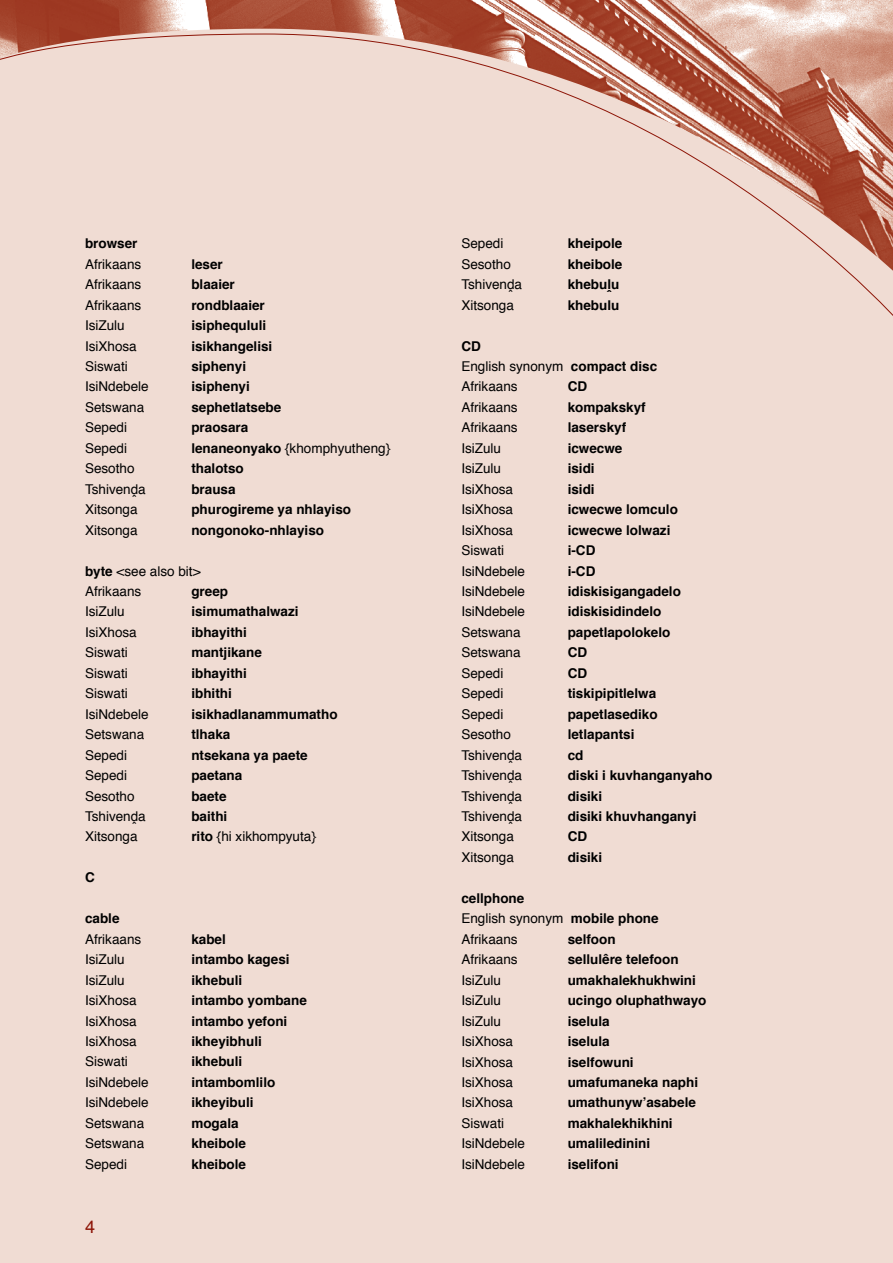
<style>
.page{position:relative;width:893px;height:1263px;background:#fff}
.page>*{position:absolute;margin:0;border:0;box-sizing:border-box;transform-origin:0 0}
.t1{font:18px "Helvetica";color:#8d1507}
.t2{font:700 13.5px "Helvetica";color:#000}
.t3{font:13.5px/20.4px "Helvetica";color:#000}
.s1{font-weight:700}
</style>
<div class="page">
<img style="left:0;top:0;width:893px;height:29px">
<div style="left:0;top:33px;width:893px;height:1230px;background:#f0dcd3"></div>
<p class="t2" style="left:85px;top:233px;width:54px">browser</p>
<p class="t3" style="left:85px;top:254px;width:58px">Afrikaans</p>
<p class="t2" style="left:191px;top:253px;width:33px">leser</p>
<p class="t3" style="left:85px;top:275px;width:58px">Afrikaans</p>
<p class="t2" style="left:191px;top:273px;width:45px">blaaier</p>
<p class="t3" style="left:85px;top:295px;width:58px">Afrikaans</p>
<p class="t2" style="left:191px;top:294px;width:75px">rondblaaier</p>
<p class="t3" style="left:85px;top:316px;width:41px">IsiZulu</p>
<p class="t2" style="left:191px;top:314px;width:77px">isiphequluli</p>
<p class="t3" style="left:85px;top:336px;width:53px">IsiXhosa</p>
<p class="t2" style="left:191px;top:335px;width:83px">isikhangelisi</p>
<p class="t3" style="left:85px;top:356px;width:44px">Siswati</p>
<p class="t2" style="left:191px;top:355px;width:56px">siphenyi</p>
<p class="t3" style="left:85px;top:377px;width:65px">IsiNdebele</p>
<p class="t2" style="left:191px;top:376px;width:60px">isiphenyi</p>
<p class="t3" style="left:85px;top:397px;width:61px">Setswana</p>
<p class="t2" style="left:191px;top:396px;width:92px">sephetlatsebe</p>
<p class="t3" style="left:85px;top:418px;width:44px">Sepedi</p>
<p class="t2" style="left:191px;top:417px;width:59px">praosara</p>
<p class="t3" style="left:85px;top:438px;width:44px">Sepedi</p>
<p class="t3" style="left:191px;top:438px;width:200px"><span class="s1">lenaneonyako</span> {khomphyutheng}</p>
<p class="t3" style="left:85px;top:459px;width:51px">Sesotho</p>
<p class="t2" style="left:191px;top:458px;width:54px">thalotso</p>
<p class="t3" style="left:85px;top:479px;width:62px">Tshivenḓa</p>
<p class="t2" style="left:191px;top:478px;width:46px">brausa</p>
<p class="t3" style="left:85px;top:500px;width:54px">Xitsonga</p>
<p class="t2" style="left:191px;top:498px;width:161px">phurogireme ya nhlayiso</p>
<p class="t3" style="left:85px;top:520px;width:54px">Xitsonga</p>
<p class="t2" style="left:191px;top:519px;width:134px">nongonoko-nhlayiso</p>
<p class="t3" style="left:85px;top:561px;width:117px"><span class="s1">byte</span> &lt;see also bit&gt;<br>Afrikaans</p>
<p class="t2" style="left:191px;top:580px;width:38px">greep</p>
<p class="t3" style="left:85px;top:602px;width:41px">IsiZulu</p>
<p class="t2" style="left:191px;top:601px;width:109px">isimumathalwazi</p>
<p class="t3" style="left:85px;top:622px;width:53px">IsiXhosa</p>
<p class="t2" style="left:191px;top:621px;width:57px">ibhayithi</p>
<p class="t3" style="left:85px;top:643px;width:44px">Siswati</p>
<p class="t2" style="left:191px;top:642px;width:72px">mantjikane</p>
<p class="t3" style="left:85px;top:663px;width:44px">Siswati</p>
<p class="t2" style="left:191px;top:662px;width:57px">ibhayithi</p>
<p class="t3" style="left:85px;top:684px;width:44px">Siswati</p>
<p class="t2" style="left:191px;top:683px;width:42px">ibhithi</p>
<p class="t3" style="left:85px;top:704px;width:65px">IsiNdebele</p>
<p class="t2" style="left:191px;top:703px;width:148px">isikhadlanammumatho</p>
<p class="t3" style="left:85px;top:725px;width:61px">Setswana</p>
<p class="t2" style="left:191px;top:723px;width:41px">tlhaka</p>
<p class="t3" style="left:85px;top:745px;width:44px">Sepedi</p>
<p class="t2" style="left:191px;top:744px;width:118px">ntsekana ya paete</p>
<p class="t3" style="left:85px;top:765px;width:44px">Sepedi</p>
<p class="t2" style="left:191px;top:764px;width:53px">paetana</p>
<p class="t3" style="left:85px;top:786px;width:51px">Sesotho</p>
<p class="t2" style="left:191px;top:785px;width:37px">baete</p>
<p class="t3" style="left:85px;top:806px;width:62px">Tshivenḓa</p>
<p class="t2" style="left:191px;top:805px;width:38px">baithi</p>
<p class="t3" style="left:85px;top:827px;width:54px">Xitsonga</p>
<p class="t3" style="left:191px;top:827px;width:126px"><span class="s1">rito</span> {hi xikhompyuta}</p>
<p class="t2" style="left:85px;top:867px;width:11px">C</p>
<p class="t2" style="left:85px;top:908px;width:36px">cable</p>
<p class="t3" style="left:85px;top:929px;width:58px">Afrikaans</p>
<p class="t2" style="left:191px;top:928px;width:36px">kabel</p>
<p class="t3" style="left:85px;top:950px;width:41px">IsiZulu</p>
<p class="t2" style="left:191px;top:948px;width:100px">intambo kagesi</p>
<p class="t3" style="left:85px;top:970px;width:41px">IsiZulu</p>
<p class="t2" style="left:191px;top:969px;width:53px">ikhebuli</p>
<p class="t3" style="left:85px;top:990px;width:53px">IsiXhosa</p>
<p class="t2" style="left:191px;top:989px;width:117px">intambo yombane</p>
<p class="t3" style="left:85px;top:1011px;width:53px">IsiXhosa</p>
<p class="t2" style="left:191px;top:1010px;width:98px">intambo yefoni</p>
<p class="t3" style="left:85px;top:1031px;width:53px">IsiXhosa</p>
<p class="t2" style="left:191px;top:1030px;width:72px">ikheyibhuli</p>
<p class="t3" style="left:85px;top:1052px;width:44px">Siswati</p>
<p class="t2" style="left:191px;top:1051px;width:53px">ikhebuli</p>
<p class="t3" style="left:85px;top:1072px;width:65px">IsiNdebele</p>
<p class="t2" style="left:191px;top:1071px;width:86px">intambomlilo</p>
<p class="t3" style="left:85px;top:1093px;width:65px">IsiNdebele</p>
<p class="t2" style="left:191px;top:1092px;width:64px">ikheyibuli</p>
<p class="t3" style="left:85px;top:1113px;width:61px">Setswana</p>
<p class="t2" style="left:191px;top:1112px;width:49px">mogala</p>
<p class="t3" style="left:85px;top:1134px;width:61px">Setswana</p>
<p class="t2" style="left:191px;top:1132px;width:56px">kheibole</p>
<p class="t3" style="left:85px;top:1154px;width:44px">Sepedi</p>
<p class="t2" style="left:191px;top:1153px;width:56px">kheibole</p>
<h1 class="t1" style="left:85px;top:1213px;width:12px">4</h1>
<p class="t3" style="left:461px;top:234px;width:44px">Sepedi</p>
<p class="t2" style="left:568px;top:233px;width:56px">kheipole</p>
<p class="t3" style="left:461px;top:254px;width:51px">Sesotho</p>
<p class="t2" style="left:568px;top:253px;width:56px">kheibole</p>
<p class="t3" style="left:461px;top:275px;width:62px">Tshivenḓa</p>
<p class="t2" style="left:568px;top:274px;width:53px">khebuḽu</p>
<p class="t3" style="left:461px;top:295px;width:54px">Xitsonga</p>
<p class="t2" style="left:568px;top:294px;width:53px">khebulu</p>
<p class="t3" style="left:461px;top:336px;width:197px"><span class="s1">CD<br></span>English synonym <span class="s1">compact disc<br></span>Afrikaans</p>
<p class="t2" style="left:568px;top:376px;width:21px">CD</p>
<p class="t3" style="left:461px;top:397px;width:58px">Afrikaans</p>
<p class="t2" style="left:568px;top:396px;width:80px">kompakskyf</p>
<p class="t3" style="left:461px;top:418px;width:58px">Afrikaans</p>
<p class="t2" style="left:568px;top:417px;width:60px">laserskyf</p>
<p class="t3" style="left:461px;top:438px;width:41px">IsiZulu</p>
<p class="t2" style="left:568px;top:437px;width:56px">icwecwe</p>
<p class="t3" style="left:461px;top:459px;width:41px">IsiZulu</p>
<p class="t2" style="left:568px;top:458px;width:29px">isidi</p>
<p class="t3" style="left:461px;top:479px;width:53px">IsiXhosa</p>
<p class="t2" style="left:568px;top:478px;width:29px">isidi</p>
<p class="t3" style="left:461px;top:500px;width:53px">IsiXhosa</p>
<p class="t2" style="left:568px;top:498px;width:112px">icwecwe lomculo</p>
<p class="t3" style="left:461px;top:520px;width:53px">IsiXhosa</p>
<p class="t2" style="left:568px;top:519px;width:104px">icwecwe lolwazi</p>
<p class="t3" style="left:461px;top:541px;width:44px">Siswati</p>
<p class="t2" style="left:568px;top:539px;width:29px">i-CD</p>
<p class="t3" style="left:461px;top:561px;width:65px">IsiNdebele</p>
<p class="t2" style="left:568px;top:560px;width:29px">i-CD</p>
<p class="t3" style="left:461px;top:581px;width:65px">IsiNdebele</p>
<p class="t2" style="left:568px;top:580px;width:115px">idiskisigangadelo</p>
<p class="t3" style="left:461px;top:602px;width:65px">IsiNdebele</p>
<p class="t2" style="left:568px;top:601px;width:95px">idiskisidindelo</p>
<p class="t3" style="left:461px;top:622px;width:61px">Setswana</p>
<p class="t2" style="left:568px;top:621px;width:104px">papetlapolokelo</p>
<p class="t3" style="left:461px;top:643px;width:61px">Setswana</p>
<p class="t2" style="left:568px;top:642px;width:21px">CD</p>
<p class="t3" style="left:461px;top:663px;width:44px">Sepedi</p>
<p class="t2" style="left:568px;top:662px;width:21px">CD</p>
<p class="t3" style="left:461px;top:684px;width:44px">Sepedi</p>
<p class="t2" style="left:568px;top:683px;width:90px">tiskipipitlelwa</p>
<p class="t3" style="left:461px;top:704px;width:44px">Sepedi</p>
<p class="t2" style="left:568px;top:703px;width:92px">papetlasediko</p>
<p class="t3" style="left:461px;top:725px;width:51px">Sesotho</p>
<p class="t2" style="left:568px;top:723px;width:68px">letlapantsi</p>
<p class="t3" style="left:461px;top:745px;width:62px">Tshivenḓa</p>
<p class="t2" style="left:568px;top:744px;width:17px">cd</p>
<p class="t3" style="left:461px;top:766px;width:62px">Tshivenḓa</p>
<p class="t2" style="left:568px;top:764px;width:146px">diski i kuvhanganyaho</p>
<p class="t3" style="left:461px;top:786px;width:62px">Tshivenḓa</p>
<p class="t2" style="left:568px;top:785px;width:36px">disiki</p>
<p class="t3" style="left:461px;top:806px;width:62px">Tshivenḓa</p>
<p class="t2" style="left:568px;top:805px;width:131px">disiki khuvhanganyi</p>
<p class="t3" style="left:461px;top:827px;width:54px">Xitsonga</p>
<p class="t2" style="left:568px;top:826px;width:21px">CD</p>
<p class="t3" style="left:461px;top:847px;width:54px">Xitsonga</p>
<p class="t2" style="left:568px;top:846px;width:36px">disiki</p>
<p class="t3" style="left:461px;top:888px;width:199px"><span class="s1">cellphone<br></span>English synonym <span class="s1">mobile phone<br></span>Afrikaans</p>
<p class="t2" style="left:568px;top:928px;width:50px">selfoon</p>
<p class="t3" style="left:461px;top:950px;width:58px">Afrikaans</p>
<p class="t2" style="left:568px;top:948px;width:113px">sellulêre telefoon</p>
<p class="t3" style="left:461px;top:970px;width:41px">IsiZulu</p>
<p class="t2" style="left:568px;top:969px;width:130px">umakhalekhukhwini</p>
<p class="t3" style="left:461px;top:990px;width:41px">IsiZulu</p>
<p class="t2" style="left:568px;top:989px;width:140px">ucingo oluphathwayo</p>
<p class="t3" style="left:461px;top:1011px;width:41px">IsiZulu</p>
<p class="t2" style="left:568px;top:1010px;width:44px">iselula</p>
<p class="t3" style="left:461px;top:1031px;width:53px">IsiXhosa</p>
<p class="t2" style="left:568px;top:1030px;width:44px">iselula</p>
<p class="t3" style="left:461px;top:1052px;width:53px">IsiXhosa</p>
<p class="t2" style="left:568px;top:1051px;width:68px">iselfowuni</p>
<p class="t3" style="left:461px;top:1072px;width:53px">IsiXhosa</p>
<p class="t2" style="left:568px;top:1071px;width:132px">umafumaneka naphi</p>
<p class="t3" style="left:461px;top:1093px;width:53px">IsiXhosa</p>
<p class="t2" style="left:568px;top:1092px;width:130px">umathunyw’asabele</p>
<p class="t3" style="left:461px;top:1113px;width:44px">Siswati</p>
<p class="t2" style="left:568px;top:1112px;width:107px">makhalekhikhini</p>
<p class="t3" style="left:461px;top:1134px;width:65px">IsiNdebele</p>
<p class="t2" style="left:568px;top:1133px;width:84px">umaliledinini</p>
<p class="t3" style="left:461px;top:1154px;width:65px">IsiNdebele</p>
<p class="t2" style="left:568px;top:1153px;width:53px">iselifoni</p>
</div>
